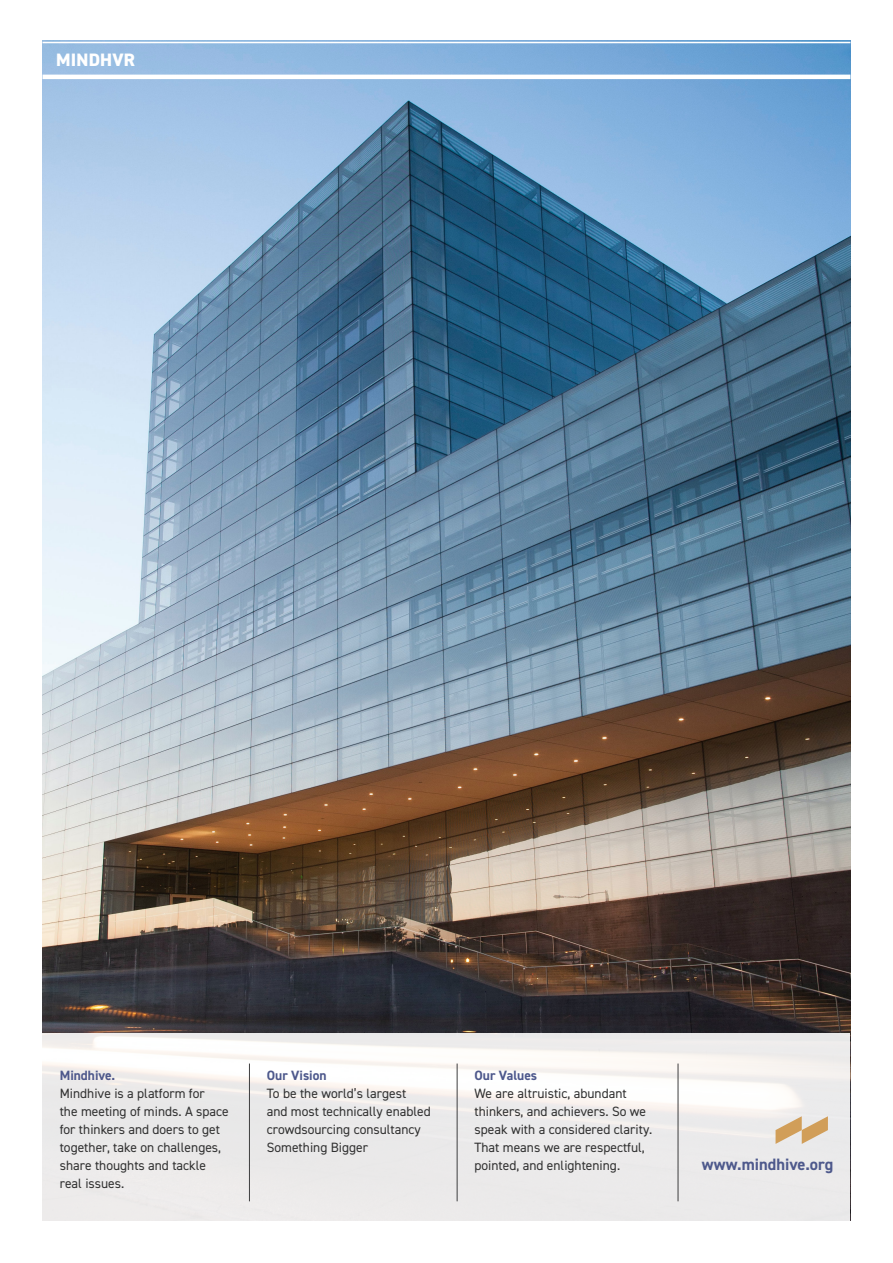
<style>
.page{position:relative;width:893px;height:1263px;background:#fff}
.page>*{position:absolute;margin:0;border:0;box-sizing:border-box;transform-origin:0 0}
.NEWSLTR{font:800 18px "DIN2014";letter-spacing:.01em;color:#fff}
.ADDRESS{font:700 16.5px "DIN2014";color:#4e598c}
.ADDRESS-2{font:13.5px/18px "DIN2014";color:#313131}
.ADDRESS-3{font:700 13.5px "DIN2014";color:#4e598c}
</style>
<div class="page">
<img style="left:43px;top:41px;width:807px;height:992px">
<svg style="left:43px;top:1033px;width:807px;height:188px;fill:#eceaeb"></svg>
<hr style="left:43px;top:75px;width:807px;height:4px;background:#fff">
<hr style="left:43px;top:42px;width:807px;height:1px;background:#fff">
<hr style="left:249px;top:1063px;width:1px;height:138px;background:#3e3e3f">
<hr style="left:457px;top:1063px;width:1px;height:138px;background:#3e3e3f">
<hr style="left:678px;top:1063px;width:1px;height:138px;background:#3e3e3f">
<svg style="left:775px;top:1116px;width:53px;height:28px"></svg>
<p class="NEWSLTR" style="left:56px;top:48px;width:80px">MINDHVR</p>
<p class="ADDRESS-3" style="left:60px;top:1066px;width:57px">Mindhive.</p>
<p class="ADDRESS-2" style="left:60px;top:1084px;width:171px">Mindhive is a platform for<br>the meeting of minds. A space for thinkers and doers to get together, take on challenges, share thoughts and tackle real issues.</p>
<p class="ADDRESS-3" style="left:267px;top:1066px;width:61px">Our Vision</p>
<p class="ADDRESS-2" style="left:267px;top:1084px;width:166px">To be the world’s largest<br>and most technically enabled</p>
<p class="ADDRESS-2" style="left:267px;top:1120px;width:156px">crowdsourcing consultancy</p>
<p class="ADDRESS-2" style="left:267px;top:1138px;width:103px">Something Bigger</p>
<p class="ADDRESS-3" style="left:475px;top:1066px;width:64px">Our Values</p>
<p class="ADDRESS-2" style="left:475px;top:1084px;width:154px">We are altruistic, abundant</p>
<p class="ADDRESS-2" style="left:475px;top:1102px;width:173px">thinkers, and achievers. So we</p>
<p class="ADDRESS-2" style="left:475px;top:1120px;width:179px">speak with a considered clarity.</p>
<p class="ADDRESS-2" style="left:475px;top:1138px;width:172px">That means we are respectful,</p>
<p class="ADDRESS-2" style="left:475px;top:1156px;width:147px">pointed, and enlightening.</p>
<p class="ADDRESS" style="left:702px;top:1153px;width:133px">www.mindhive.org</p>
</div>
